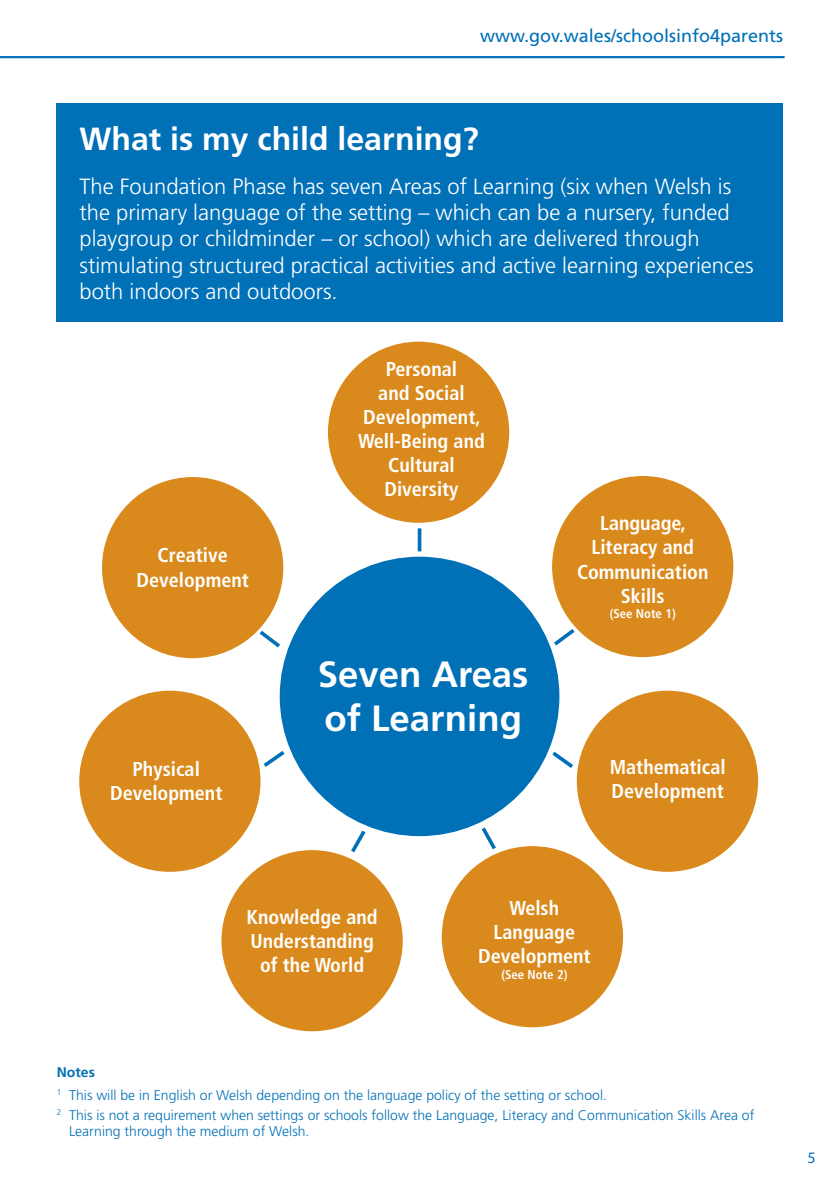
<style>
.page{position:relative;width:840px;height:1191px;background:#fff}
.page>*{position:absolute;margin:0;border:0;box-sizing:border-box;transform-origin:0 0}
.t1{font:700 36.6px/43.8px "Frutiger LT Std";color:#fff}
.H2_White_16pt{font:700 32px "Frutiger LT Std";color:#fff}
.Body_Text_White{font:300 22px/26.4px "Frutiger LT Std";color:#fff}
.t2{font:700 condensed 20px/24px "Frutiger LT Std";color:#fff;text-align:center}
.t3{font:18px "Frutiger LT Std";color:#0070b7}
.t4{font:16px "Myriad Pro";color:#0070b7}
.Footnote{font:300 14px/16.8px "Frutiger LT Std";color:#0070b7}
.Notes_7pt{font:700 14px "Frutiger LT Std";color:#0070b7}
.t5{font:700 condensed 12.8px "Frutiger LT Std";color:#fff}
</style>
<div class="page">
<hr style="left:0;top:56px;width:784px;height:2px;background:#0070b7">
<div style="left:57px;top:103px;width:725px;height:219px;background:#0070b7"></div>
<div style="left:328px;top:342px;width:181px;height:181px;background:#da8a1c;border-radius:50%"></div>
<div style="left:551px;top:476px;width:182px;height:181px;background:#da8a1c;border-radius:50%"></div>
<div style="left:576px;top:690px;width:181px;height:182px;background:#da8a1c;border-radius:50%"></div>
<div style="left:441px;top:846px;width:181px;height:181px;background:#da8a1c;border-radius:50%"></div>
<div style="left:221px;top:850px;width:181px;height:181px;background:#da8a1c;border-radius:50%"></div>
<div style="left:79px;top:690px;width:181px;height:182px;background:#da8a1c;border-radius:50%"></div>
<div style="left:102px;top:477px;width:181px;height:181px;background:#da8a1c;border-radius:50%"></div>
<svg style="left:417px;top:528px;width:4px;height:23px"></svg>
<div style="left:279px;top:556px;width:280px;height:280px;background:#0070b7;border-radius:50%"></div>
<svg style="left:549px;top:625px;width:29px;height:24px"></svg>
<svg style="left:548px;top:748px;width:25px;height:20px"></svg>
<svg style="left:478px;top:823px;width:21px;height:30px"></svg>
<svg style="left:351px;top:826px;width:18px;height:27px"></svg>
<svg style="left:259px;top:751px;width:26px;height:19px"></svg>
<svg style="left:255px;top:627px;width:25px;height:21px"></svg>
<p class="t3" style="left:480px;top:25px;width:304px">www.gov.wales/schoolsinfo4parents</p>
<h2 class="H2_White_16pt" style="left:79px;top:120px;width:400px">What is my child learning?</h2>
<p class="Body_Text_White" style="left:79px;top:173px;width:675px">The Foundation Phase has seven Areas of Learning (six when Welsh is the primary language of the setting – which can be a nursery, funded playgroup or childminder – or school) which are delivered through stimulating structured practical activities and active learning experiences both indoors and outdoors.</p>
<p class="t2" style="left:136px;top:543px;width:114px">Creative<br>Development</p>
<p class="t2" style="left:110px;top:756px;width:114px">Physical<br>Development</p>
<p class="t2" style="left:358px;top:357px;width:128px">Personal<br>and Social<br>Development,<br>Well-Being and<br>Cultural<br>Diversity</p>
<p class="t1" style="left:318px;top:652px;width:212px">Seven Areas of Learning</p>
<p class="t2" style="left:576px;top:511px;width:133px">Language,<br>Literacy and<br>Communication<br>Skills</p>
<p class="t5" style="left:609px;top:606px;width:68px">(See Note 1)</p>
<p class="t2" style="left:609px;top:755px;width:117px;text-align:left">Mathematical<br>Development</p>
<p class="t2" style="left:246px;top:904px;width:132px">Knowledge and<br>Understanding of the World</p>
<p class="t2" style="left:478px;top:896px;width:114px">Welsh<br>Language<br>Development</p>
<p class="t5" style="left:501px;top:966px;width:68px">(See Note 2)</p>
<p class="Notes_7pt" style="left:57px;top:1064px;width:40px">Notes</p>
<p class="Footnote" style="left:57px;top:1086px;width:551px"><sup>1</sup> This will be in English or Welsh depending on the language policy of the setting or school.</p>
<p class="Footnote" style="left:69px;top:1106px;width:686px;text-indent:-12px"><sup>2</sup> This is not a requirement when settings or schools follow the Language, Literacy and Communication Skills Area of<br>Learning through the medium of Welsh.</p>
<p class="t4" style="left:807px;top:1148px;width:10px">5</p>
</div>
